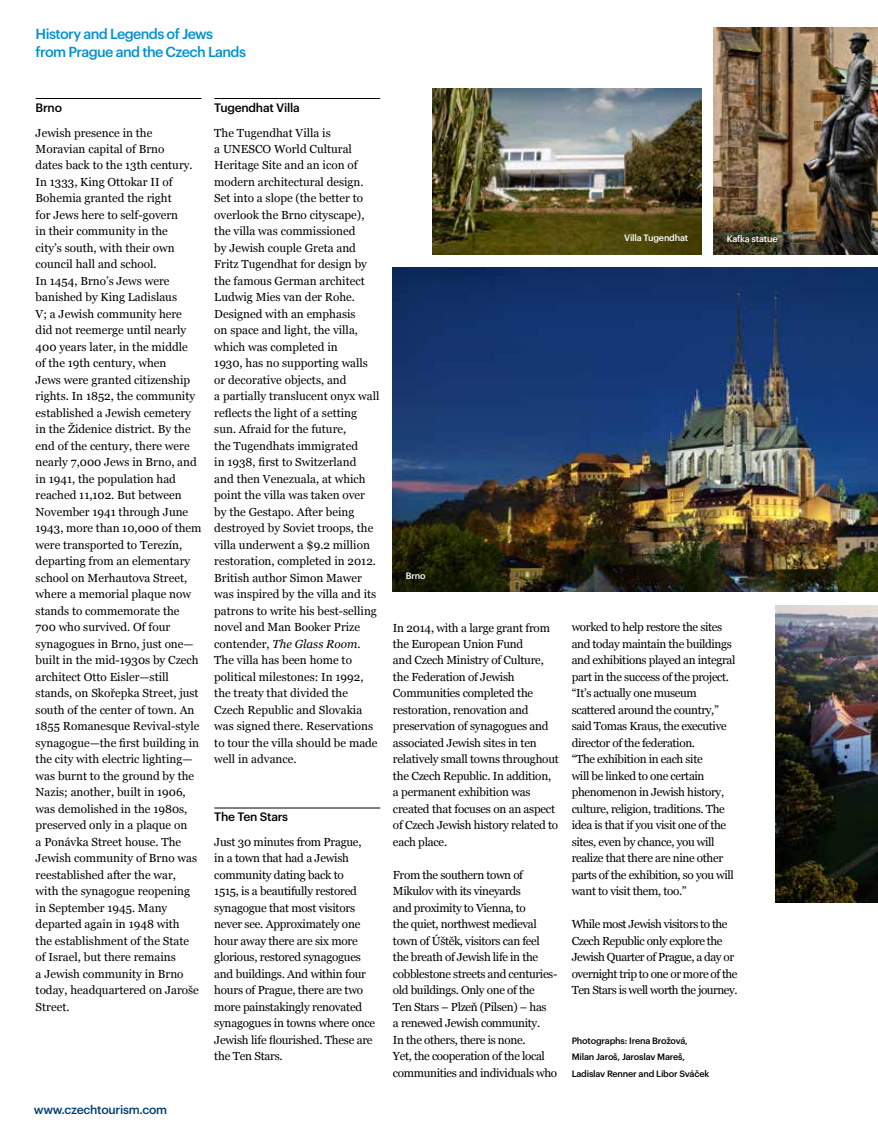
<style>
.page{position:relative;width:878px;height:1134px;background:#fff}
.page>*{position:absolute;margin:0;border:0;box-sizing:border-box;transform-origin:0 0}
.t1{font:500 14.25px/18px "Graphik";letter-spacing:-.04em;color:#0091d1}
.t2{font:500 12px "Graphik";letter-spacing:-.02em;color:#000}
.t3{font:500 12px "Graphik";letter-spacing:-.02em;color:#003e70}
.t4{font:11.7px/16.5px "Georgia";color:#000}
.t5{font:11.7px/16.5px "Georgia";letter-spacing:-.03em;color:#000}
.t6{font:11.7px/16.5px "Georgia";letter-spacing:-.02em;color:#000}
.t7{font:11.7px/16.5px "Georgia";letter-spacing:-.04em;color:#000}
.t8{font:500 9px/16.5px "Graphik";letter-spacing:-.02em;color:#000}
.t9{font:500 9px "Graphik";letter-spacing:-.02em;color:#fff}
.s1{font-style:italic}
</style>
<div class="page">
<hr style="left:36px;top:98px;width:165px;height:1px;background:#000">
<hr style="left:214px;top:98px;width:166px;height:1px;background:#000">
<hr style="left:214px;top:808px;width:166px;height:1px;background:#000">
<img style="left:714px;top:27px;width:164px;height:227px">
<img style="left:393px;top:268px;width:485px;height:324px">
<img style="left:775px;top:605px;width:103px;height:297px">
<img style="left:433px;top:89px;width:268px;height:165px">
<p class="t1" style="left:36px;top:24px;width:212px">History and Legends of Jews from Prague and the Czech Lands</p>
<p class="t2" style="left:36px;top:98px;width:28px">Brno</p>
<p class="t4" style="left:36px;top:124px;width:167px">Jewish presence in the<br>Moravian capital of Brno<br>dates back to the 13th century.<br>In 1333, King Ottokar II of<br>Bohemia granted the right<br>for Jews here to self-govern<br>in their community in the<br>city’s south, with their own council hall and school.<br>In 1454, Brno’s Jews were banished by King Ladislaus<br>V; a Jewish community here did not reemerge until nearly<br>400 years later, in the middle<br>of the 19th century, when<br>Jews were granted citizenship rights. In 1852, the community established a Jewish cemetery in the Židenice district. By the end of the century, there were nearly 7,000 Jews in Brno, and in 1941, the population had reached 11,102. But between<br>November 1941 through June<br>1943, more than 10,000 of them were transported to Terezín, departing from an elementary school on Merhautova Street, where a memorial plaque now stands to commemorate the<br>700 who survived. Of four synagogues in Brno, just one— built in the mid-1930s by Czech architect Otto Eisler—still stands, on Skořepka Street, just south of the center of town. An<br>1855 Romanesque Revival-style synagogue—the first building in the city with electric lighting— was burnt to the ground by the<br>Nazis; another, built in 1906, was demolished in the 1980s, preserved only in a plaque on<br>a Ponávka Street house. The<br>Jewish community of Brno was reestablished after the war, with the synagogue reopening in September 1945. Many departed again in 1948 with<br>the establishment of the State of Israel, but there remains<br>a Jewish community in Brno today, headquartered on Jaroše<br>Street.</p>
<p class="t2" style="left:214px;top:98px;width:87px">Tugendhat Villa</p>
<p class="t4" style="left:214px;top:124px;width:118px">The Tugendhat Villa is a Unesco</p>
<p class="t4" style="left:214px;top:140px;width:167px;text-indent:60px">World Cultural<br>Heritage Site and an icon of modern architectural design.<br>Set into a slope (the better to overlook the Brno cityscape), the villa was commissioned<br>by Jewish couple Greta and<br>Fritz Tugendhat for design by the famous German architect<br>Ludwig Mies van der Rohe.<br>Designed with an emphasis<br>on space and light, the villa, which was completed in<br>1930, has no supporting walls or decorative objects, and<br>a partially translucent onyx wall reflects the light of a setting sun. Afraid for the future,<br>the Tugendhats immigrated<br>in 1938, first to Switzerland<br>and then Venezuala, at which point the villa was taken over by the Gestapo. After being destroyed by Soviet troops, the villa underwent a $9.2 million restoration, completed in 2012.<br>British author Simon Mawer was inspired by the villa and its patrons to write his best-selling novel and Man Booker Prize contender, <span class="s1">The Glass Room</span>.<br>The villa has been home to political milestones: In 1992, the treaty that divided the<br>Czech Republic and Slovakia was signed there. Reservations to tour the villa should be made well in advance.</p>
<p class="t2" style="left:214px;top:808px;width:75px">The Ten Stars</p>
<p class="t6" style="left:214px;top:833px;width:162px">Just 30 minutes from Prague,<br>in a town that had a Jewish community dating back to<br>1515, is a beautifully restored synagogue that most visitors never see. Approximately one hour away there are six more glorious, restored synagogues and buildings. And within four hours of Prague, there are two more painstakingly renovated synagogues in towns where once<br>Jewish life flourished. These are the Ten Stars.</p>
<p class="t3" style="left:34px;top:1100px;width:135px">www.czechtourism.com</p>
<p class="t9" style="left:624px;top:231px;width:66px">Villa Tugendhat</p>
<p class="t9" style="left:726px;top:231px;width:52px">Kafka statue</p>
<p class="t9" style="left:406px;top:569px;width:21px">Brno</p>
<p class="t6" style="left:393px;top:619px;width:167px">In 2014, with a large grant from the European Union Fund<br>and Czech Ministry of Culture, the Federation of Jewish<br>Communities completed the restoration, renovation and preservation of synagogues and associated Jewish sites in ten relatively small towns throughout the Czech Republic. In addition, a permanent exhibition was created that focuses on an aspect of Czech Jewish history related to each place.</p>
<p class="t5" style="left:393px;top:866px;width:166px">From the southern town of<br>Mikulov with its vineyards<br>and proximity to Vienna, to<br>the quiet, northwest medieval town of Úštěk, visitors can feel the breath of Jewish life in the cobblestone streets and centuries&shy;old buildings. Only one of the<br>Ten Stars – Plzeň (Pilsen) – has<br>a renewed Jewish community.<br>In the others, there is none.<br>Yet, the cooperation of the local communities and individuals who</p>
<p class="t5" style="left:571px;top:619px;width:165px">worked to help restore the sites and today maintain the buildings and exhibitions played an integral part in the success of the project. “It’s actually one museum scattered around the country,” said Tomas Kraus, the executive director of the federation.<br>“The exhibition in each site<br>will be linked to one certain phenomenon in Jewish history, culture, religion, traditions. The idea is that if you visit one of the sites, even by chance, you will realize that there are nine other parts of the exhibition, so you will want to visit them, too.”</p>
<p class="t7" style="left:571px;top:916px;width:167px">While most Jewish visitors to the Czech Republic only explore the Jewish Quarter of Prague, a day or overnight trip to one or more of the Ten Stars is well worth the journey.</p>
<p class="t8" style="left:571px;top:1032px;width:139px">Photographs: Irena Brožová,<br>Milan Jaroš, Jaroslav Mareš,<br>Ladislav Renner and Libor Sváček</p>
</div>
